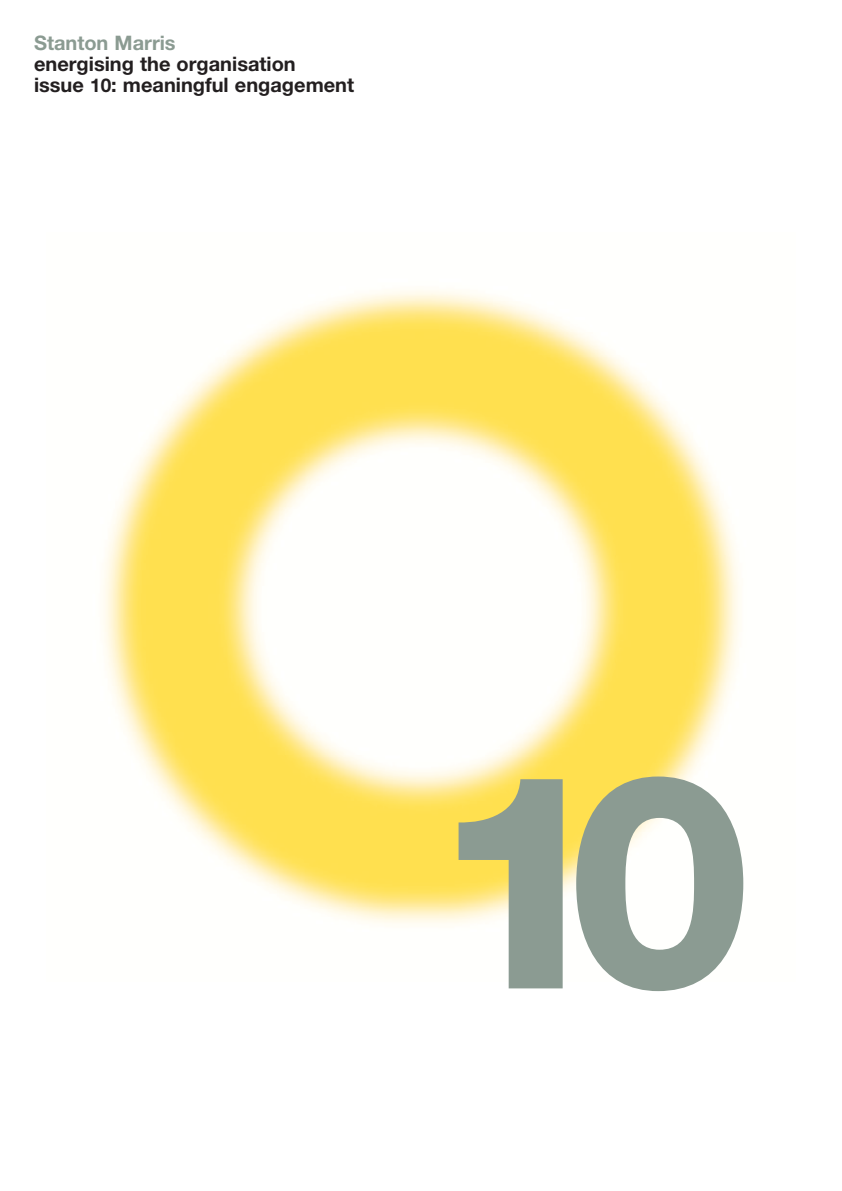
<style>
.page{position:relative;width:842px;height:1191px;background:#fff}
.page>*{position:absolute;margin:0;border:0;box-sizing:border-box;transform-origin:0 0}
.t1{font:800 300px "Helvetica Neue";color:#8b9b92}
.t2{font:700 20px/21px "Helvetica Neue";color:#231f20}
.t3{font:700 20px "Helvetica Neue";color:#8b9b92}
.s1{font-size:19px}
</style>
<div class="page">
<img style="left:103px;top:289px;width:637px;height:636px">
<p class="t3" style="left:34px;top:35px;width:143px">Stanton Marris</p>
<p class="t2" style="left:34px;top:55px;width:322px">energising the organisation<br>issue <span class="s1">10</span>: meaningful engagement</p>
<h1 class="t1" style="left:427px;top:774px;width:328px">10</h1>
</div>
